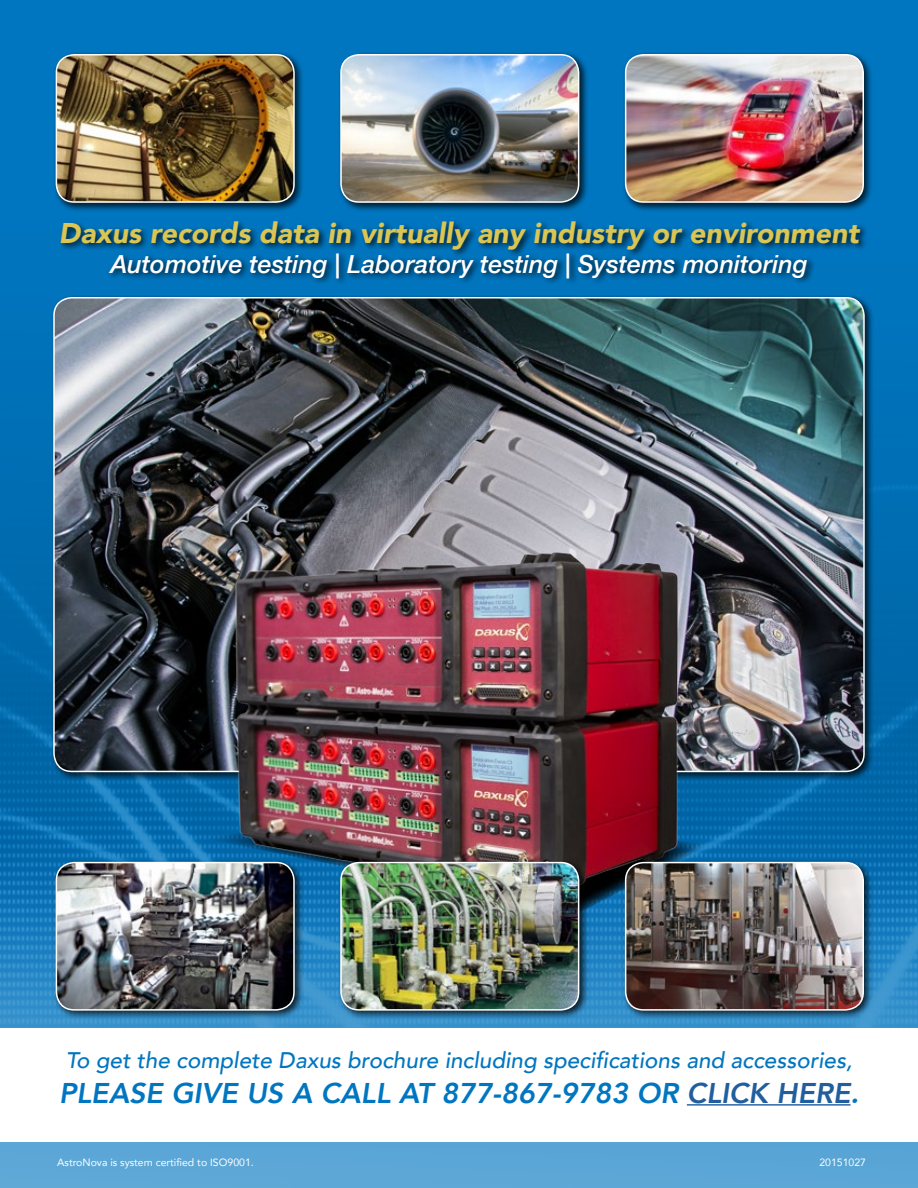
<style>
.page{position:relative;width:918px;height:1188px;background:#0076c0}
.page>*{position:absolute;margin:0;border:0;box-sizing:border-box;transform-origin:0 0}
.t1{font:italic 900 28.5px "Avenir";color:#dbc553}
.t2{font:italic 800 28.5px "Avenir";color:#0076c0}
.t3{font:italic 500 24.9px "Helvetica Neue";color:#fff}
.t4{font:italic 500 22.5px "Avenir";color:#0076c0}
.t5{font:10.5px "Avenir";color:#fff}
.s1{color:#215e9e}
</style>
<div class="page">
<img style="left:0;top:432px;width:918px;height:756px">
<div style="left:50px;top:295px;width:824px;height:486px;background:#000;opacity:.75"></div>
<img style="left:54px;top:298px;width:810px;height:473px">
<img style="left:152px;top:538px;width:547px;height:374px">
<div style="left:53px;top:860px;width:251px;height:159px;background:#000;opacity:.75"></div>
<img style="left:56px;top:863px;width:238px;height:147px">
<div style="left:56px;top:862px;width:239px;height:149px;border:2px solid #fff;border-radius:18px"></div>
<div style="left:53px;top:52px;width:251px;height:160px;background:#000;opacity:.75"></div>
<img style="left:56px;top:55px;width:238px;height:147px">
<div style="left:56px;top:54px;width:239px;height:149px;border:2px solid #fff;border-radius:18px"></div>
<div style="left:622px;top:860px;width:252px;height:159px;background:#000;opacity:.75"></div>
<img style="left:626px;top:863px;width:237px;height:147px">
<div style="left:625px;top:862px;width:239px;height:149px;border:2px solid #fff;border-radius:18px"></div>
<div style="left:622px;top:52px;width:252px;height:160px;background:#000;opacity:.75"></div>
<img style="left:626px;top:55px;width:237px;height:147px">
<div style="left:625px;top:54px;width:239px;height:149px;border:2px solid #fff;border-radius:18px"></div>
<div style="left:337px;top:860px;width:252px;height:159px;background:#000;opacity:.75"></div>
<img style="left:341px;top:863px;width:238px;height:147px">
<div style="left:340px;top:862px;width:239px;height:149px;border:2px solid #fff;border-radius:18px"></div>
<div style="left:337px;top:52px;width:252px;height:160px;background:#000;opacity:.75"></div>
<img style="left:341px;top:55px;width:238px;height:147px">
<div style="left:340px;top:54px;width:239px;height:149px;border:2px solid #fff;border-radius:18px"></div>
<div style="left:58px;top:219px;width:810px;height:67px;background:#000;opacity:.75"></div>
<div style="left:0;top:1028px;width:918px;height:114px;background:#fff"></div>
<hr style="left:687px;top:1104px;width:164px;height:2px;background:#215e9e">
<p class="t1" style="left:59px;top:209px;width:802px">Daxus records data in virtually any industry or environment</p>
<p class="t3" style="left:110px;top:242px;width:699px">Automotive testing | Laboratory testing | Systems monitoring</p>
<p class="t4" style="left:66px;top:1047px;width:788px">To get the complete Daxus brochure including specifications and accessories,</p>
<p class="t2" style="left:59px;top:1076px;width:801px">PLEASE GIVE US A CALL AT 877-867-9783 OR <span class="s1">CLICK HERE</span>.</p>
<p class="t5" style="left:57px;top:1154px;width:198px">AstroNova is system certified to ISO9001.</p>
<p class="t5" style="left:819px;top:1154px;width:48px">20151027</p>
</div>
